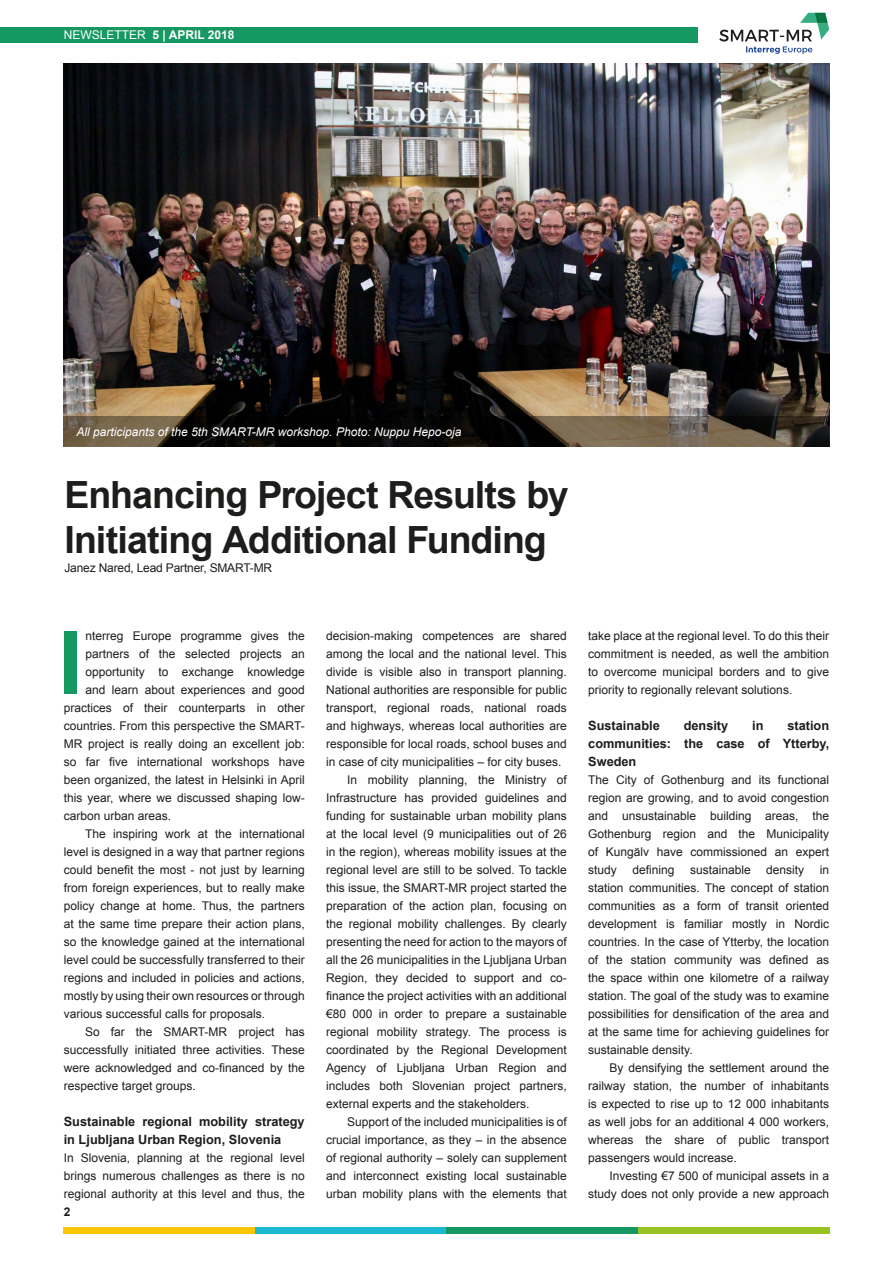
<style>
.page{position:relative;width:893px;height:1263px;background:#fff}
.page>*{position:absolute;margin:0;border:0;box-sizing:border-box;transform-origin:0 0}
.t1{font:700 87.45px "Arial";color:#159861}
.t2{font:700 37.5px/45px "Arial";letter-spacing:-.025em;color:#1d1d1b}
.t3{font:700 12.75px/18px "Arial";color:#1d1d1b}
.t4{font:12px/18px "Arial";color:#1d1d1b;text-align:justify}
.t5{font:italic 12px "Arial";color:#fff}
.t6{font:700 12px "Arial";color:#fff}
.t7{font:700 12px "Arial";color:#1d1d1b}
.s1{font-weight:400}
</style>
<div class="page">
<div style="left:0;top:28px;width:698px;height:15px;background:#159861"></div>
<svg style="left:719px;top:13px;width:110px;height:41px"></svg>
<div style="left:64px;top:1227px;width:191px;height:7px;background:#fdc608"></div>
<div style="left:255px;top:1227px;width:191px;height:7px;background:#1cb8d0"></div>
<div style="left:446px;top:1227px;width:192px;height:7px;background:#159861"></div>
<div style="left:638px;top:1227px;width:191px;height:7px;background:#98c222"></div>
<img style="left:64px;top:64px;width:765px;height:352px">
<svg style="left:64px;top:416px;width:765px;height:30px;background:#383026"></svg>
<p class="t6" style="left:64px;top:27px;width:172px"><span class="s1">NEWSLETTER</span> 5 | APRIL 2018</p>
<p class="t5" style="left:77px;top:424px;width:386px">All participants of the 5th SMART-MR workshop. Photo: Nuppu Hepo-oja</p>
<h2 class="t2" style="left:64px;top:473px;width:506px">Enhancing Project Results by<br>Initiating Additional Funding</h2>
<p class="t4" style="left:64px;top:559px;width:209px">Janez Nared, Lead Partner, SMART-MR</p>
<h1 class="t1" style="left:58px;top:605px;width:26px">I</h1>
<p class="t4" style="left:86px;top:627px;width:221px">nterreg Europe programme gives the</p>
<p class="t4" style="left:86px;top:645px;width:221px">partners of the selected projects an</p>
<p class="t4" style="left:86px;top:663px;width:221px">opportunity to exchange knowledge</p>
<p class="t4" style="left:86px;top:681px;width:221px">and learn about experiences and good</p>
<p class="t4" style="left:64px;top:699px;width:242px">practices of their counterparts in other</p>
<p class="t4" style="left:64px;top:717px;width:242px">countries. From this perspective the SMART-</p>
<p class="t4" style="left:64px;top:735px;width:242px">MR project is really doing an excellent job:</p>
<p class="t4" style="left:64px;top:753px;width:242px">so far five international workshops have</p>
<p class="t4" style="left:64px;top:771px;width:242px">been organized, the latest in Helsinki in April</p>
<p class="t4" style="left:64px;top:789px;width:242px">this year, where we discussed shaping low-</p>
<p class="t4" style="left:64px;top:807px;width:109px">carbon urban areas.</p>
<p class="t4" style="left:85px;top:825px;width:221px">The inspiring work at the international</p>
<p class="t4" style="left:64px;top:843px;width:242px">level is designed in a way that partner regions</p>
<p class="t4" style="left:64px;top:861px;width:242px">could benefit the most - not just by learning</p>
<p class="t4" style="left:64px;top:879px;width:242px">from foreign experiences, but to really make</p>
<p class="t4" style="left:64px;top:897px;width:242px">policy change at home. Thus, the partners</p>
<p class="t4" style="left:64px;top:915px;width:242px">at the same time prepare their action plans,</p>
<p class="t4" style="left:64px;top:933px;width:242px">so the knowledge gained at the international</p>
<p class="t4" style="left:64px;top:951px;width:242px">level could be successfully transferred to their</p>
<p class="t4" style="left:64px;top:969px;width:242px">regions and included in policies and actions,</p>
<p class="t4" style="left:64px;top:987px;width:242px">mostly by using their own resources or through</p>
<p class="t4" style="left:64px;top:1005px;width:203px">various successful calls for proposals.</p>
<p class="t4" style="left:85px;top:1023px;width:221px">So far the SMART-MR project has</p>
<p class="t4" style="left:64px;top:1041px;width:242px">successfully initiated three activities. These</p>
<p class="t4" style="left:64px;top:1059px;width:242px">were acknowledged and co-financed by the</p>
<p class="t4" style="left:64px;top:1077px;width:134px">respective target groups.</p>
<p class="t3" style="left:64px;top:1113px;width:242px">Sustainable regional mobility strategy in Ljubljana Urban Region, Slovenia</p>
<p class="t4" style="left:64px;top:1149px;width:242px">In Slovenia, planning at the regional level brings numerous challenges as there is no regional authority at this level and thus, the</p>
<p class="t7" style="left:64px;top:1204px;width:8px">2</p>
<p class="t4" style="left:326px;top:627px;width:242px">decision-making competences are shared</p>
<p class="t4" style="left:326px;top:645px;width:242px">among the local and the national level. This</p>
<p class="t4" style="left:326px;top:663px;width:242px">divide is visible also in transport planning.</p>
<p class="t4" style="left:326px;top:681px;width:242px">National authorities are responsible for public</p>
<p class="t4" style="left:326px;top:699px;width:242px">transport, regional roads, national roads</p>
<p class="t4" style="left:326px;top:717px;width:242px">and highways, whereas local authorities are</p>
<p class="t4" style="left:326px;top:735px;width:242px">responsible for local roads, school buses and</p>
<p class="t4" style="left:326px;top:753px;width:237px">in case of city municipalities – for city buses.</p>
<p class="t4" style="left:347px;top:771px;width:221px">In mobility planning, the Ministry of</p>
<p class="t4" style="left:326px;top:789px;width:242px">Infrastructure has provided guidelines and</p>
<p class="t4" style="left:326px;top:807px;width:242px">funding for sustainable urban mobility plans</p>
<p class="t4" style="left:326px;top:825px;width:242px">at the local level (9 municipalities out of 26</p>
<p class="t4" style="left:326px;top:843px;width:242px">in the region), whereas mobility issues at the</p>
<p class="t4" style="left:326px;top:861px;width:242px">regional level are still to be solved. To tackle</p>
<p class="t4" style="left:326px;top:879px;width:242px">this issue, the SMART-MR project started the</p>
<p class="t4" style="left:326px;top:897px;width:242px">preparation of the action plan, focusing on</p>
<p class="t4" style="left:326px;top:915px;width:242px">the regional mobility challenges. By clearly</p>
<p class="t4" style="left:326px;top:933px;width:242px">presenting the need for action to the mayors of</p>
<p class="t4" style="left:326px;top:951px;width:242px">all the 26 municipalities in the Ljubljana Urban</p>
<p class="t4" style="left:326px;top:969px;width:242px">Region, they decided to support and co-</p>
<p class="t4" style="left:326px;top:987px;width:242px">finance the project activities with an additional</p>
<p class="t4" style="left:326px;top:1005px;width:242px">€80 000 in order to prepare a sustainable</p>
<p class="t4" style="left:326px;top:1023px;width:242px">regional mobility strategy. The process is</p>
<p class="t4" style="left:326px;top:1041px;width:242px">coordinated by the Regional Development</p>
<p class="t4" style="left:326px;top:1059px;width:242px">Agency of Ljubljana Urban Region and</p>
<p class="t4" style="left:326px;top:1077px;width:242px">includes both Slovenian project partners,</p>
<p class="t4" style="left:326px;top:1095px;width:205px">external experts and the stakeholders.</p>
<p class="t4" style="left:347px;top:1113px;width:221px">Support of the included municipalities is of</p>
<p class="t4" style="left:326px;top:1131px;width:242px">crucial importance, as they – in the absence</p>
<p class="t4" style="left:326px;top:1149px;width:242px">of regional authority – solely can supplement</p>
<p class="t4" style="left:326px;top:1167px;width:242px">and interconnect existing local sustainable</p>
<p class="t4" style="left:326px;top:1185px;width:242px">urban mobility plans with the elements that</p>
<p class="t4" style="left:588px;top:627px;width:242px">take place at the regional level. To do this their commitment is needed, as well the ambition to overcome municipal borders and to give priority to regionally relevant solutions.</p>
<p class="t3" style="left:588px;top:717px;width:73px">Sustainable</p>
<p class="t3" style="left:684px;top:717px;width:46px">density</p>
<p class="t3" style="left:752px;top:717px;width:13px">in</p>
<p class="t3" style="left:588px;top:717px;width:242px;text-align:justify;text-indent:199px">station communities: the case of Ytterby, Sweden</p>
<p class="t4" style="left:588px;top:771px;width:242px">The City of Gothenburg and its functional region are growing, and to avoid congestion and unsustainable building areas, the Gothenburg region and the Municipality of Kungälv have commissioned an expert study</p>
<p class="t4" style="left:632px;top:861px;width:44px">defining</p>
<p class="t4" style="left:690px;top:861px;width:62px">sustainable</p>
<p class="t4" style="left:766px;top:861px;width:40px">density</p>
<p class="t4" style="left:588px;top:861px;width:242px;text-indent:232px">in station communities. The concept of station communities as a form of transit oriented development is familiar mostly in Nordic countries. In the case of Ytterby, the location of the station community was defined as the space within one kilometre of a railway station. The goal of the study was to examine possibilities for densification of the area and at the same time for achieving guidelines for sustainable density.</p>
<p class="t4" style="left:588px;top:1059px;width:242px;text-indent:21px">By densifying the settlement around the railway station, the number of inhabitants is expected to rise up to 12 000 inhabitants as well jobs for an additional 4 000 workers, whereas the share of public transport passengers would increase.</p>
<p class="t4" style="left:588px;top:1167px;width:242px;text-align:right">Investing €7 500 of municipal assets in a study does not only provide a new approach</p>
</div>
